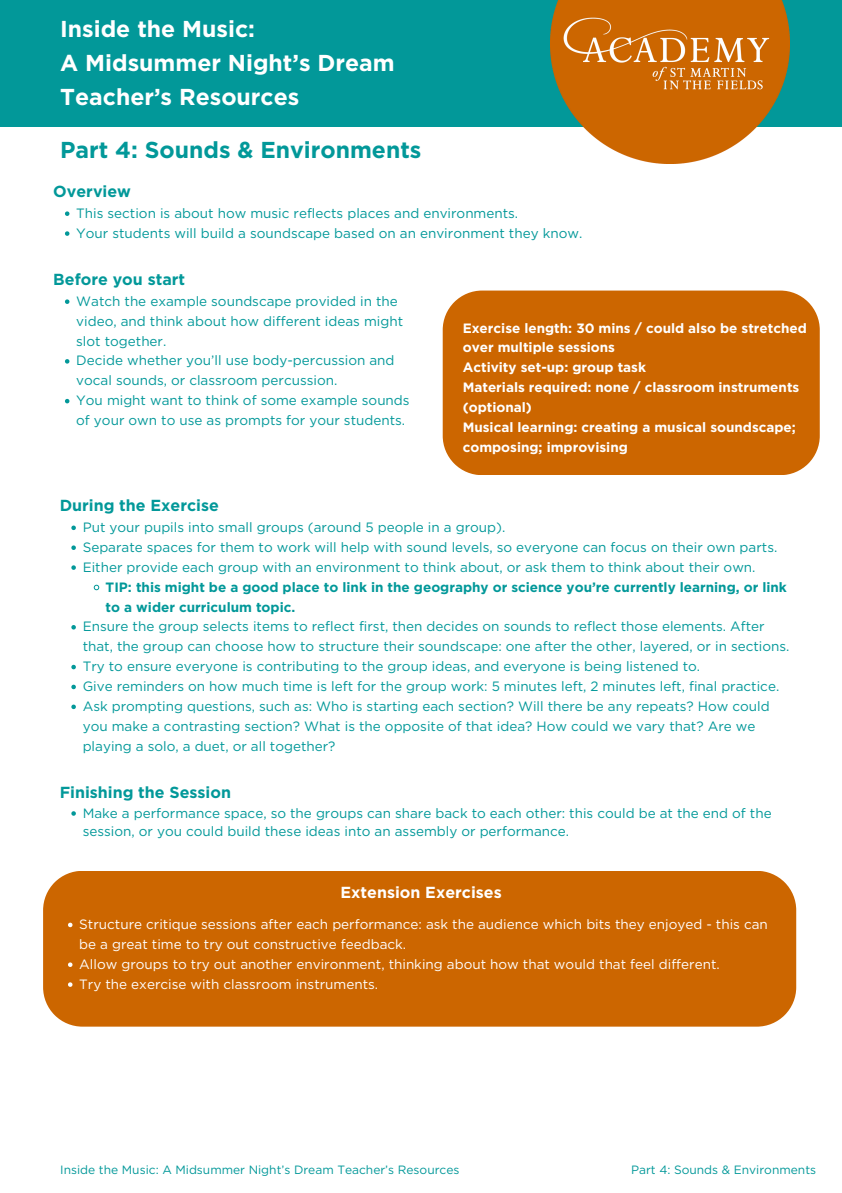
<style>
.page{position:relative;width:842px;height:1193px;background:#fff}
.page>*{position:absolute;margin:0;border:0;box-sizing:border-box;transform-origin:0 0}
.t1{font:700 23px "Gotham";color:#fff}
.t2{font:700 23px "Gotham";color:#029899}
.t3{font:700 16px "Gotham";color:#029899}
.t4{font:700 16px "Gotham";color:#fff}
.t5{font:13.5px/19.9px "Gotham";color:#029899}
.t6{font:13.5px/19.9px "Gotham";color:#fff}
.t7{font:700 13.5px/19.9px "Gotham";color:#fff}
.t8{font:700 13.5px/19.9px "Gotham";color:#029899}
.t9{font:12px "Gotham";color:#029899}
</style>
<div class="page">
<div style="left:0;top:0;width:842px;height:126px;background:#029899"></div>
<img style="left:550px;top:0;width:240px;height:163px">
<svg style="left:65px;top:211px;width:4px;height:5px"></svg>
<svg style="left:65px;top:231px;width:4px;height:5px"></svg>
<svg style="left:65px;top:299px;width:4px;height:5px"></svg>
<svg style="left:65px;top:359px;width:4px;height:4px"></svg>
<svg style="left:65px;top:399px;width:4px;height:4px"></svg>
<div style="left:443px;top:290px;width:377px;height:185px;background:#c60"></div>
<svg style="left:71px;top:525px;width:5px;height:5px"></svg>
<svg style="left:71px;top:545px;width:5px;height:5px"></svg>
<svg style="left:71px;top:565px;width:5px;height:4px"></svg>
<svg style="left:94px;top:584px;width:5px;height:6px"></svg>
<svg style="left:71px;top:625px;width:5px;height:4px"></svg>
<svg style="left:71px;top:664px;width:5px;height:5px"></svg>
<svg style="left:71px;top:684px;width:5px;height:5px"></svg>
<svg style="left:71px;top:704px;width:5px;height:5px"></svg>
<div style="left:43px;top:871px;width:753px;height:155px;background:#c60"></div>
<svg style="left:68px;top:922px;width:4px;height:5px"></svg>
<svg style="left:68px;top:962px;width:4px;height:4px"></svg>
<svg style="left:68px;top:982px;width:4px;height:4px"></svg>
<svg style="left:71px;top:811px;width:5px;height:4px"></svg>
<p class="t1" style="left:60px;top:15px;width:196px">Inside the Music:</p>
<p class="t1" style="left:60px;top:49px;width:336px">A Midsummer Night’s Dream</p>
<p class="t1" style="left:60px;top:82px;width:241px">Teacher’s Resources</p>
<p class="t2" style="left:60px;top:136px;width:363px">Part 4: Sounds &amp; Environments</p>
<p class="t3" style="left:53px;top:181px;width:79px">Overview</p>
<p class="t5" style="left:76px;top:203px;width:443px">This section is about how music reflects places and environments.</p>
<p class="t5" style="left:76px;top:223px;width:508px">Your students will build a soundscape based on an environment they know.</p>
<p class="t3" style="left:53px;top:269px;width:133px">Before you start</p>
<p class="t5" style="left:76px;top:291px;width:328px">Watch the example soundscape provided in the video, and think about how different ideas might slot together.</p>
<p class="t5" style="left:76px;top:350px;width:320px">Decide whether you’ll use body-percussion and vocal sounds, or classroom percussion.</p>
<p class="t5" style="left:76px;top:390px;width:335px">You might want to think of some example sounds of your own to use as prompts for your students.</p>
<p class="t3" style="left:60px;top:495px;width:161px">During the Exercise</p>
<p class="t7" style="left:463px;top:318px;width:346px">Exercise length: 30 mins / could also be stretched over multiple sessions</p>
<p class="t7" style="left:463px;top:357px;width:185px">Activity set-up: group task</p>
<p class="t7" style="left:463px;top:377px;width:338px">Materials required: none / classroom instruments (optional)</p>
<p class="t7" style="left:463px;top:417px;width:335px">Musical learning: creating a musical soundscape; composing; improvising</p>
<p class="t5" style="left:83px;top:517px;width:424px">Put your pupils into small groups (around 5 people in a group).</p>
<p class="t5" style="left:83px;top:537px;width:696px">Separate spaces for them to work will help with sound levels, so everyone can focus on their own parts.</p>
<p class="t5" style="left:83px;top:557px;width:674px">Either provide each group with an environment to think about, or ask them to think about their own.</p>
<p class="t8" style="left:106px;top:576px;width:683px">TIP: this might be a good place to link in the geography or science you’re currently learning, or link to a wider curriculum topic.</p>
<p class="t5" style="left:83px;top:616px;width:708px">Ensure the group selects items to reflect first, then decides on sounds to reflect those elements. After that, the group can choose how to structure their soundscape: one after the other, layered, or in sections.</p>
<p class="t5" style="left:83px;top:656px;width:619px">Try to ensure everyone is contributing to the group ideas, and everyone is being listened to.</p>
<p class="t5" style="left:83px;top:676px;width:698px">Give reminders on how much time is left for the group work: 5 minutes left, 2 minutes left, final practice.</p>
<p class="t5" style="left:83px;top:696px;width:688px">Ask prompting questions, such as: Who is starting each section? Will there be any repeats? How could you make a contrasting section? What is the opposite of that idea? How could we vary that? Are we playing a solo, a duet, or all together?</p>
<p class="t3" style="left:60px;top:782px;width:173px">Finishing the Session</p>
<p class="t5" style="left:83px;top:803px;width:690px;line-height:18.8px">Make a performance space, so the groups can share back to each other: this could be at the end of the session, or you could build these ideas into an assembly or performance.</p>
<p class="t4" style="left:341px;top:882px;width:163px">Extension Exercises</p>
<p class="t6" style="left:79px;top:914px;width:690px">Structure critique sessions after each performance: ask the audience which bits they enjoyed - this can be a great time to try out constructive feedback.</p>
<p class="t6" style="left:79px;top:953px;width:642px">Allow groups to try out another environment, thinking about how that would that feel different.</p>
<p class="t6" style="left:79px;top:973px;width:300px">Try the exercise with classroom instruments.</p>
<p class="t9" style="left:60px;top:1161px;width:401px">Inside the Music: A Midsummer Night’s Dream Teacher’s Resources</p>
<p class="t9" style="left:631px;top:1161px;width:187px">Part 4: Sounds &amp; Environments</p>
</div>
